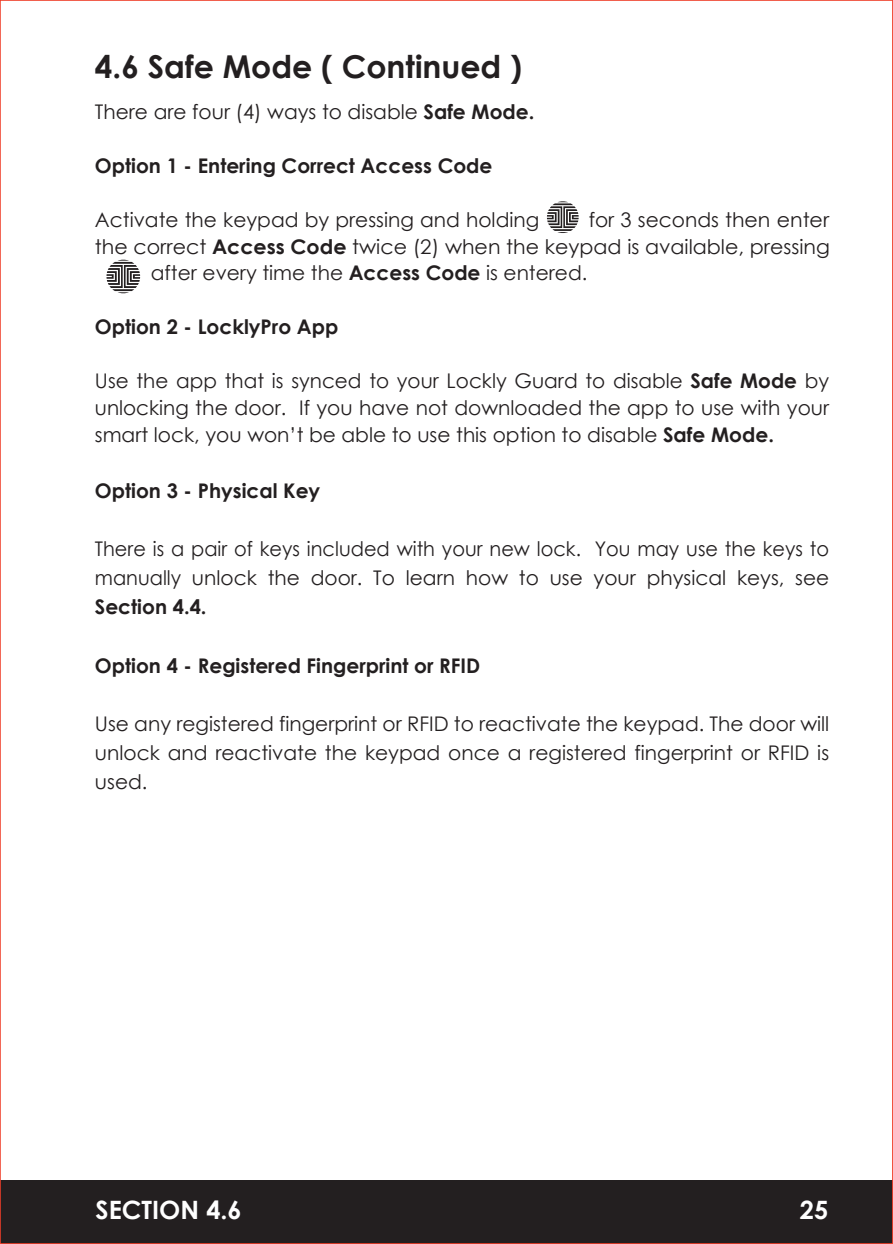
<style>
.page{position:relative;width:893px;height:1244px;background:#fff}
.page>*{position:absolute;margin:0;border:0;box-sizing:border-box;transform-origin:0 0}
.t1{font:700 31.5px "Century Gothic";color:#231f20}
.t2{font:700 25.2px "Century Gothic";color:#fff}
.t3{font:20.25px/26.8px "Century Gothic";color:#231f20;text-align:justify}
.t4{font:700 20.25px "Century Gothic";color:#231f20}
.t5{font:20.25px/29px "Century Gothic";color:#231f20;scale:.96 1}
.s1{font-weight:700}
</style>
<div class="page">
<svg style="left:547px;top:201px;width:32px;height:32px"></svg>
<svg style="left:106px;top:259px;width:34px;height:35px"></svg>
<div style="left:0;top:1180px;width:893px;height:64px;background:#231f20"></div>
<h1 class="t1" style="left:95px;top:43px;width:429px">4.6 Safe Mode ( Continued )</h1>
<p class="t3" style="left:95px;top:98px;width:441px">There are four (4) ways to disable <span class="s1">Safe Mode.</span></p>
<p class="t4" style="left:95px;top:150px;width:399px">Option 1 - Entering Correct Access Code</p>
<p class="t3" style="left:95px;top:206px;width:446px">Activate the keypad by pressing and holding</p>
<p class="t3" style="left:589px;top:206px;width:242px">for 3 seconds then enter</p>
<p class="t3" style="left:95px;top:232px;width:736px">the correct <span class="s1">Access Code</span> twice (2) when the keypad is available, pressing</p>
<p class="t3" style="left:151px;top:259px;width:438px">after every time the <span class="s1">Access Code</span> is entered.</p>
<p class="t4" style="left:95px;top:311px;width:245px">Option 2 - LocklyPro App</p>
<p class="t3" style="left:95px;top:367px;width:736px">Use the app that is synced to your Lockly Guard to disable <span class="s1">Safe Mode</span> by unlocking the door. If you have not downloaded the app to use with your smart lock, you won’t be able to use this option to disable <span class="s1">Safe Mode.</span></p>
<p class="t4" style="left:95px;top:475px;width:227px">Option 3 - Physical Key</p>
<p class="t5" style="left:95px;top:534px;width:766px">There is a pair of keys included with your new lock. You may use the keys to manually unlock the door. To learn how to use your physical keys, see</p>
<p class="t4" style="left:95px;top:591px;width:113px">Section 4.4.</p>
<p class="t4" style="left:95px;top:650px;width:387px">Option 4 - Registered Fingerprint or RFID</p>
<p class="t3" style="left:95px;top:709px;width:736px;line-height:29px">Use any registered fingerprint or RFID to reactivate the keypad. The door will unlock and reactivate the keypad once a registered fingerprint or RFID is used.</p>
<p class="t2" style="left:96px;top:1191px;width:148px">SECTION 4.6</p>
<p class="t2" style="left:800px;top:1191px;width:30px">25</p>
</div>
